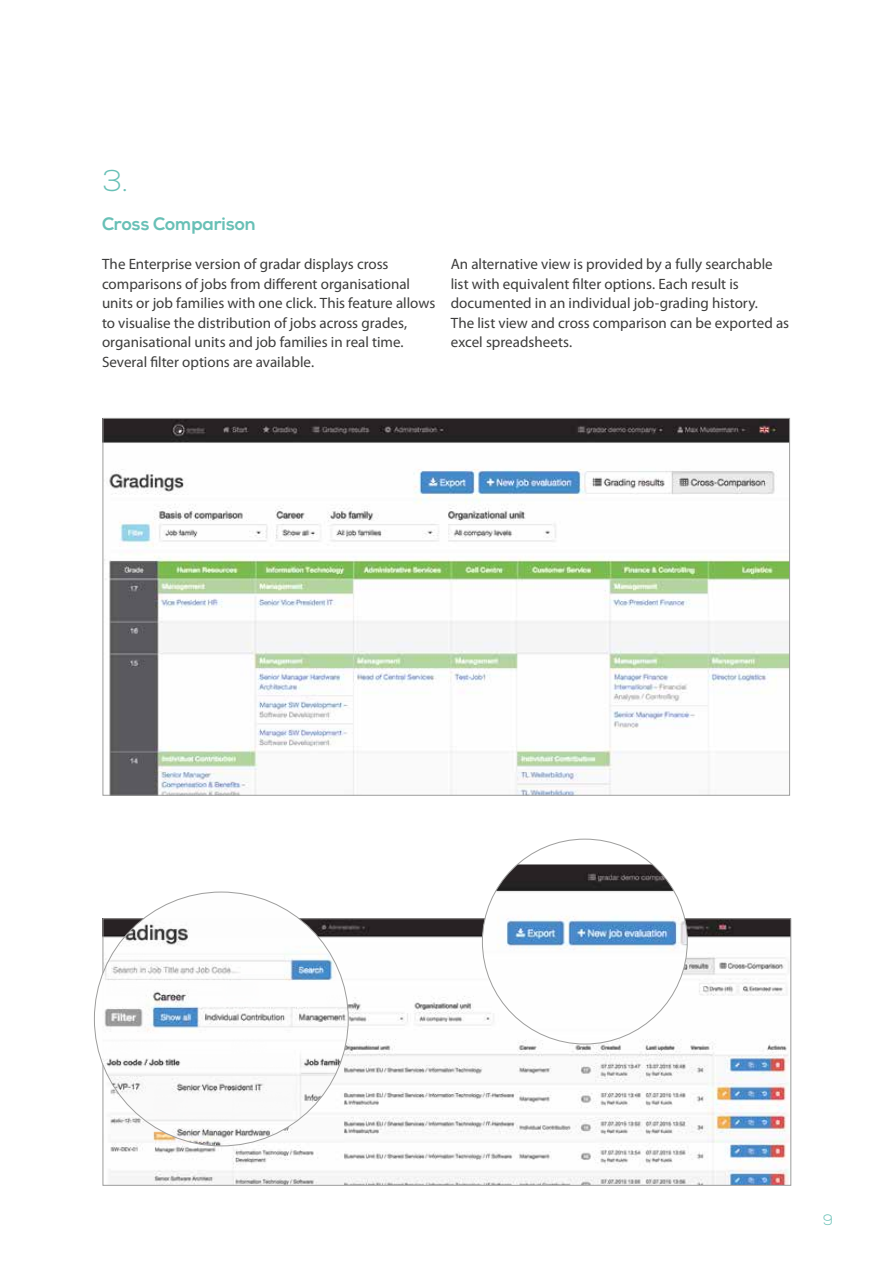
<style>
.page{position:relative;width:893px;height:1263px;background:#fff}
.page>*{position:absolute;margin:0;border:0;box-sizing:border-box;transform-origin:0 0}
.t1{font:300 30px "Nexa";color:#68c0b6}
.t2{font:700 18px "Nexa";color:#68c0b6}
.t3{font:15px/19.5px "Myriad Pro";color:#3c3c3b}
.t4{font:300 15px "Nexa";color:#68c0b6}
</style>
<div class="page">
<img style="left:105px;top:420px;width:683px;height:374px">
<img style="left:105px;top:920px;width:684px;height:264px">
<img style="left:482px;top:864px;width:205px;height:180px">
<img style="left:94px;top:892px;width:254px;height:254px;border-radius:127px">
<h1 class="t1" style="left:102px;top:163px;width:28px">3.</h1>
<p class="t2" style="left:102px;top:213px;width:155px">Cross Comparison</p>
<p class="t3" style="left:102px;top:254px;width:335px">The Enterprise version of gradar displays cross comparisons of jobs from different organisational units or job families with one click. This feature allows to visualise the distribution of jobs across grades, organisational units and job families in real time.<br>Several filter options are available.</p>
<p class="t3" style="left:451px;top:254px;width:340px">An alternative view is provided by a fully searchable list with equivalent filter options. Each result is documented in an individual job-grading history.<br>The list view and cross comparison can be exported as excel spreadsheets.</p>
<p class="t4" style="left:823px;top:1211px;width:12px">9</p>
</div>
